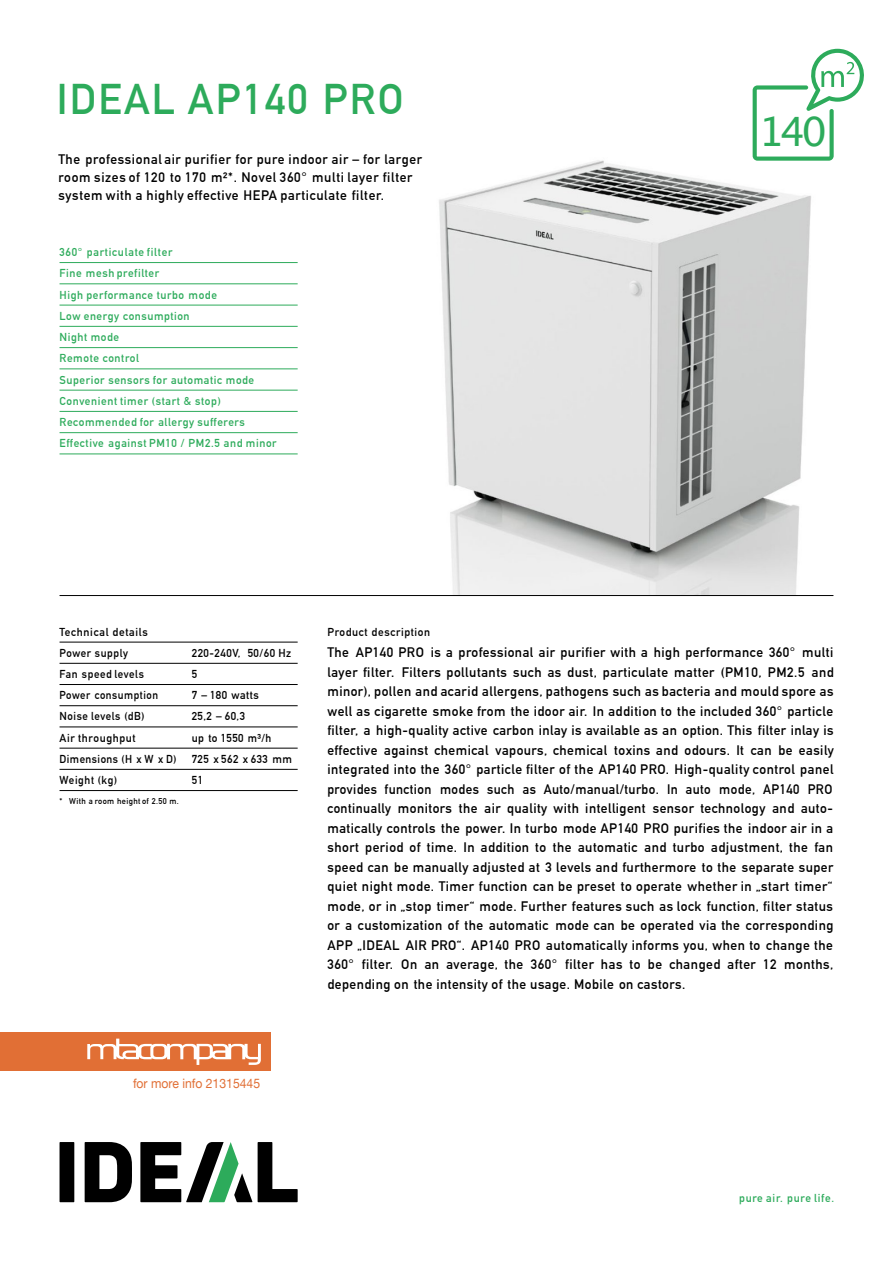
<style>
.page{position:relative;width:893px;height:1263px;background:#fff}
.page>*{position:absolute;margin:0;border:0;box-sizing:border-box;transform-origin:0 0}
.t1{font:700 42px "DIN Alternate";letter-spacing:.05em;color:#2dab5b}
.t2{font:40.5px "Lucida Grande";color:#2dab5b}
.t3{font:700 13.5px/19.5px "DIN Alternate";letter-spacing:.035em;color:#000}
.t4{font:13.05px "Helvetica Neue";color:#e16f35;scale:.93 1}
.t5{font:700 11.25px/21.3px "DIN Alternate";letter-spacing:.055em;color:#2dab5b}
.t6{font:700 11.25px/21.1px "DIN Alternate";letter-spacing:.055em;color:#000}
.t7{font:700 11.25px "DIN Alternate";letter-spacing:.055em;color:#000;scale:.95 1}
.t8{font:700 8.25px "DIN Alternate";letter-spacing:.045em;color:#000}
</style>
<div class="page">
<img style="left:439px;top:113px;width:372px;height:482px">
<hr style="left:60px;top:595px;width:773px;height:1px;background:#000">
<svg style="left:753px;top:49px;width:111px;height:112px"></svg>
<div style="left:60px;top:1142px;width:14px;height:60px;background:#000"></div>
<svg style="left:258px;top:1142px;width:40px;height:60px"></svg>
<svg style="left:85px;top:1142px;width:47px;height:60px"></svg>
<svg style="left:140px;top:1142px;width:112px;height:60px"></svg>
<hr style="left:60px;top:262px;width:238px;height:1px;background:#2dab5b">
<hr style="left:60px;top:284px;width:238px;height:1px;background:#2dab5b">
<hr style="left:60px;top:305px;width:238px;height:1px;background:#2dab5b">
<hr style="left:60px;top:326px;width:238px;height:1px;background:#2dab5b">
<hr style="left:60px;top:347px;width:238px;height:1px;background:#2dab5b">
<hr style="left:60px;top:369px;width:238px;height:1px;background:#2dab5b">
<hr style="left:60px;top:390px;width:238px;height:1px;background:#2dab5b">
<hr style="left:60px;top:411px;width:238px;height:1px;background:#2dab5b">
<hr style="left:60px;top:432px;width:238px;height:1px;background:#2dab5b">
<hr style="left:60px;top:454px;width:238px;height:1px;background:#2dab5b">
<hr style="left:60px;top:642px;width:238px;height:1px;background:#000">
<hr style="left:60px;top:663px;width:238px;height:1px;background:#000">
<hr style="left:60px;top:684px;width:238px;height:1px;background:#000">
<hr style="left:60px;top:705px;width:238px;height:1px;background:#000">
<hr style="left:60px;top:727px;width:238px;height:1px;background:#000">
<hr style="left:60px;top:748px;width:238px;height:1px;background:#000">
<hr style="left:60px;top:769px;width:238px;height:1px;background:#000">
<hr style="left:60px;top:790px;width:238px;height:1px;background:#000">
<div style="left:0;top:1032px;width:271px;height:38px;background:#e16f35"></div>
<svg style="left:87px;top:1038px;width:174px;height:27px"></svg>
<h1 class="t1" style="left:57px;top:82px;width:348px">IDEAL AP140 PRO</h1>
<p class="t3" style="left:58px;top:151px;width:365px;line-height:18px">The professional air purifier for pure indoor air – for larger room sizes of 120 to 170 m²*. Novel 360° multi layer filter system with a highly effective HEPA particulate filter.</p>
<p class="t5" style="left:60px;top:242px;width:219px">360° particulate filter<br>Fine mesh prefilter<br>High performance turbo mode<br>Low energy consumption<br>Night mode<br>Remote control<br>Superior sensors for automatic mode<br>Convenient timer (start &amp; stop)<br>Recommended for allergy sufferers<br>Effective against PM10 / PM2.5 and minor</p>
<h2 class="t2" style="left:758px;top:114px;width:70px">140</h2>
<p class="t6" style="left:60px;top:622px;width:90px">Technical details<br>Power supply</p>
<p class="t6" style="left:192px;top:643px;width:101px">220-240V, 50/60 Hz</p>
<p class="t6" style="left:60px;top:664px;width:86px">Fan speed levels</p>
<p class="t6" style="left:192px;top:664px;width:7px">5</p>
<p class="t7" style="left:60px;top:690px;width:105px">Power consumption</p>
<p class="t6" style="left:192px;top:685px;width:68px">7 – 180 watts</p>
<p class="t6" style="left:60px;top:707px;width:86px">Noise levels (dB)</p>
<p class="t6" style="left:192px;top:707px;width:55px">25,2 – 60,3</p>
<p class="t6" style="left:60px;top:728px;width:78px">Air throughput</p>
<p class="t6" style="left:192px;top:728px;width:81px">up to 1550 m³/h</p>
<p class="t6" style="left:60px;top:749px;width:118px">Dimensions (H x W x D)</p>
<p class="t6" style="left:192px;top:749px;width:102px">725 x 562 x 633 mm</p>
<p class="t6" style="left:60px;top:770px;width:59px">Weight (kg)</p>
<p class="t6" style="left:192px;top:770px;width:13px">51</p>
<p class="t8" style="left:60px;top:798px;width:121px">* With a room height of 2.50 m.</p>
<p class="t4" style="left:133px;top:1075px;width:138px">for more info 21315445</p>
<p class="t6" style="left:327px;top:622px;width:104px">Product description</p>
<p class="t3" style="left:327px;top:644px;width:508px">The AP140 PRO is a professional air purifier with a high performance 360° multi layer filter. Filters pollutants such as dust, particulate matter (PM10, PM2.5 and minor), pollen and acarid allergens, pathogens such as bacteria and mould spore as well as cigarette smoke from the idoor air. In addition to the included 360° particle filter, a high-quality active carbon inlay is available as an option. This filter inlay is effective against chemical vapours, chemical toxins and odours. It can be easily integrated into the 360° particle filter of the AP140 PRO. High-quality control panel provides function modes such as Auto/manual/turbo. In auto mode, AP140 PRO continually monitors the air quality with intelligent sensor technology and auto&shy;matically controls the power. In turbo mode AP140 PRO purifies the indoor air in a short period of time. In addition to the automatic and turbo adjustment, the fan speed can be manually adjusted at 3 levels and furthermore to the separate super quiet night mode. Timer function can be preset to operate whether in „start timer“ mode, or in „stop timer“ mode. Further features such as lock function, filter status or a customization of the automatic mode can be operated via the corresponding APP „IDEAL AIR PRO“. AP140 PRO automatically informs you, when to change the 360° filter. On an average, the 360° filter has to be changed after 12 months, depending on the intensity of the usage. Mobile on castors.</p>
<p class="t5" style="left:739px;top:1188px;width:96px">pure air. pure life.</p>
</div>
